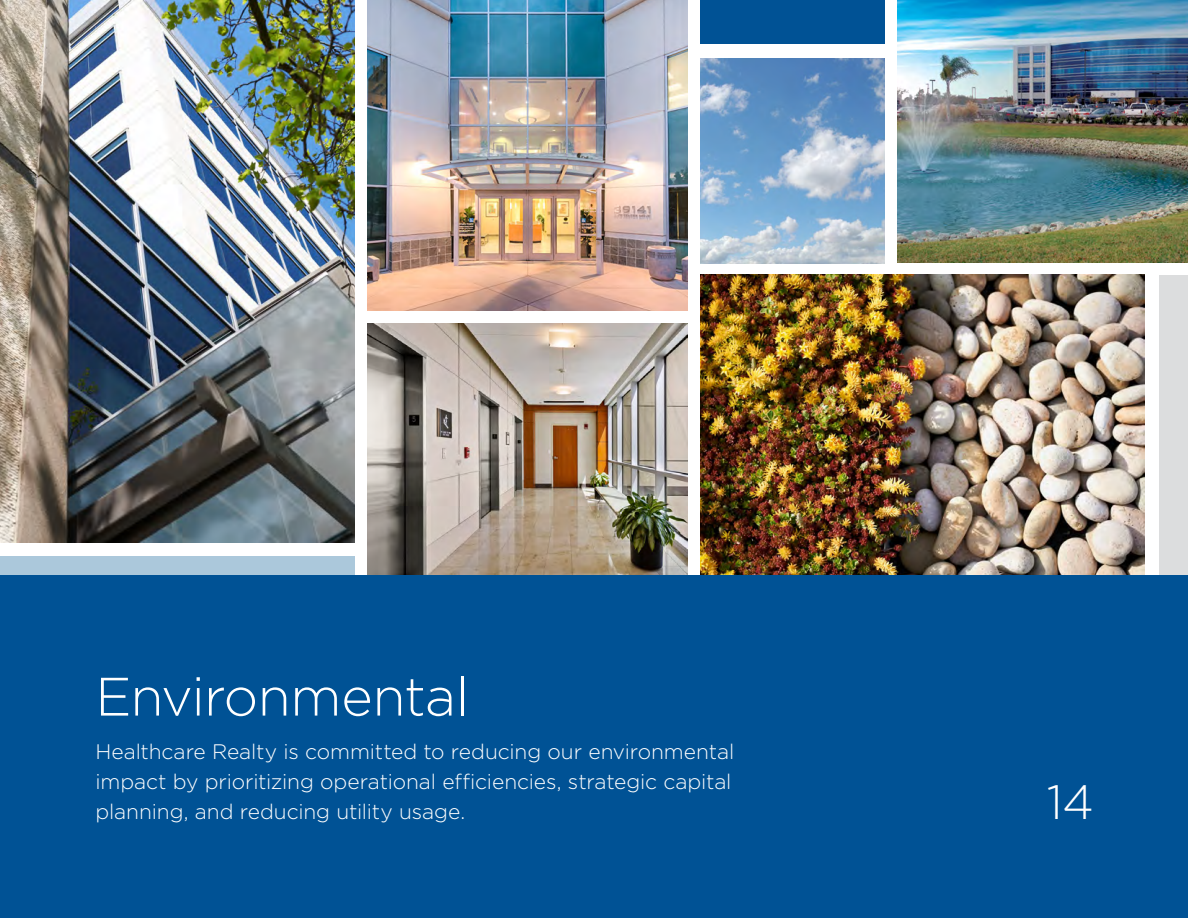
<style>
.page{position:relative;width:1188px;height:918px;background:#fff}
.page>*{position:absolute;margin:0;border:0;box-sizing:border-box;transform-origin:0 0}
.t1{font:300 54px "Gotham";letter-spacing:-.015em;color:#fff}
.t2{font:300 48px "Gotham";color:#fff}
.t3{font:300 21px/30px "Gotham";letter-spacing:-.005em;color:#fff}
</style>
<div class="page">
<div style="left:0;top:556px;width:354px;height:26px;background:#abc8db"></div>
<div style="left:1160px;top:275px;width:28px;height:301px;background:#dcddde"></div>
<img style="left:0;top:0;width:354px;height:542px">
<img style="left:367px;top:324px;width:320px;height:252px">
<img style="left:700px;top:275px;width:445px;height:301px">
<div style="left:0;top:576px;width:1188px;height:342px;background:#005295"></div>
<div style="left:700px;top:0;width:185px;height:44px;background:#005295"></div>
<img style="left:898px;top:0;width:290px;height:262px">
<img style="left:367px;top:0;width:320px;height:311px">
<img style="left:700px;top:58px;width:185px;height:205px">
<h1 class="t1" style="left:95px;top:662px;width:375px">Environmental</h1>
<p class="t3" style="left:95px;top:736px;width:640px">Healthcare Realty is committed to reducing our environmental impact by prioritizing operational efficiencies, strategic capital planning, and reducing utility usage.</p>
<h2 class="t2" style="left:1047px;top:772px;width:49px">14</h2>
</div>
